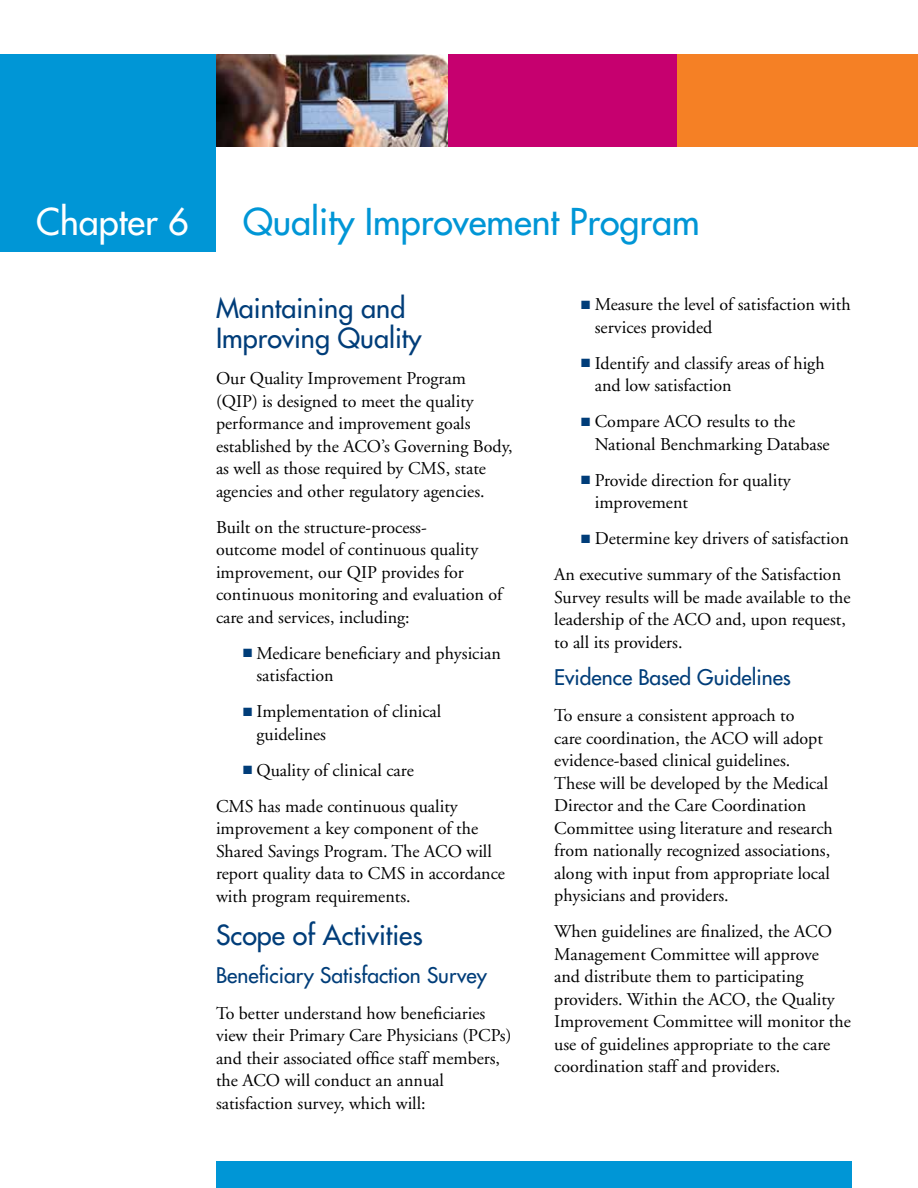
<style>
.page{position:relative;width:918px;height:1188px;background:#fff}
.page>*{position:absolute;margin:0;border:0;box-sizing:border-box;transform-origin:0 0}
.t1{font:36px "Futura";color:#0096d6}
.t2{font:36px "Futura";color:#fff}
.t3{font:27px/30px "Futura";color:#003d79}
.t4{font:21px "Futura";color:#003d79}
.t5{font:18px/22.5px "Adobe Garamond";color:#000}
.s1{color:#003d79}
</style>
<div class="page">
<div style="left:0;top:54px;width:216px;height:197px;background:#0096d6"></div>
<div style="left:447px;top:54px;width:230px;height:93px;background:#c6006f"></div>
<div style="left:677px;top:54px;width:241px;height:93px;background:#f58025"></div>
<div style="left:216px;top:1161px;width:636px;height:27px;background:#0096d6"></div>
<img style="left:216px;top:54px;width:231px;height:93px">
<h1 class="t2" style="left:36px;top:199px;width:154px">Chapter 6</h1>
<h1 class="t1" style="left:243px;top:199px;width:458px">Quality Improvement Program</h1>
<h2 class="t3" style="left:216px;top:293px;width:207px">Maintaining and<br>Improving Quality</h2>
<p class="t5" style="left:216px;top:368px;width:298px">Our Quality Improvement Program<br>(QIP) is designed to meet the quality performance and improvement goals established by the ACO’s Governing Body, as well as those required by CMS, state agencies and other regulatory agencies.</p>
<p class="t5" style="left:216px;top:516px;width:288px">Built on the structure-process-<br>outcome model of continuous quality improvement, our QIP provides for continuous monitoring and evaluation of care and services, including:</p>
<p class="t5" style="left:257px;top:642px;width:246px;text-indent:-14px"><span class="s1">■</span> Medicare beneficiary and physician satisfaction</p>
<p class="t5" style="left:257px;top:701px;width:186px;text-indent:-14px"><span class="s1">■</span> Implementation of clinical guidelines</p>
<p class="t5" style="left:216px;top:753px;width:243px;line-height:36px;text-indent:27px"><span class="s1">■</span> Quality of clinical care<br>CMS has made continuous quality</p>
<p class="t5" style="left:216px;top:818px;width:291px">improvement a key component of the Shared Savings Program. The ACO will report quality data to CMS in accordance with program requirements.</p>
<h2 class="t3" style="left:216px;top:920px;width:208px">Scope of Activities</h2>
<p class="t4" style="left:216px;top:962px;width:273px">Beneficiary Satisfaction Survey</p>
<p class="t5" style="left:216px;top:1002px;width:297px">To better understand how beneficiaries view their Primary Care Physicians (PCPs) and their associated office staff members, the ACO will conduct an annual satisfaction survey, which will:</p>
<p class="t5" style="left:595px;top:294px;width:257px;text-indent:-14px"><span class="s1">■</span> Measure the level of satisfaction with services provided</p>
<p class="t5" style="left:595px;top:352px;width:231px;text-indent:-14px"><span class="s1">■</span> Identify and classify areas of high and low satisfaction</p>
<p class="t5" style="left:595px;top:411px;width:237px;text-indent:-14px"><span class="s1">■</span> Compare ACO results to the<br>National Benchmarking Database</p>
<p class="t5" style="left:595px;top:469px;width:197px;text-indent:-14px"><span class="s1">■</span> Provide direction for quality improvement</p>
<p class="t5" style="left:554px;top:521px;width:296px;line-height:36px;text-indent:27px"><span class="s1">■</span> Determine key drivers of satisfaction<br>An executive summary of the Satisfaction</p>
<p class="t5" style="left:554px;top:586px;width:298px">Survey results will be made available to the leadership of the ACO and, upon request, to all its providers.</p>
<p class="t4" style="left:554px;top:664px;width:238px">Evidence Based Guidelines</p>
<p class="t5" style="left:554px;top:705px;width:280px">To ensure a consistent approach to<br>care coordination, the ACO will adopt evidence-based clinical guidelines.<br>These will be developed by the Medical Director and the Care Coordination Committee using literature and research from nationally recognized associations, along with input from appropriate local physicians and providers.</p>
<p class="t5" style="left:554px;top:921px;width:298px">When guidelines are finalized, the ACO Management Committee will approve<br>and distribute them to participating providers. Within the ACO, the Quality Improvement Committee will monitor the use of guidelines appropriate to the care coordination staff and providers.</p>
</div>
